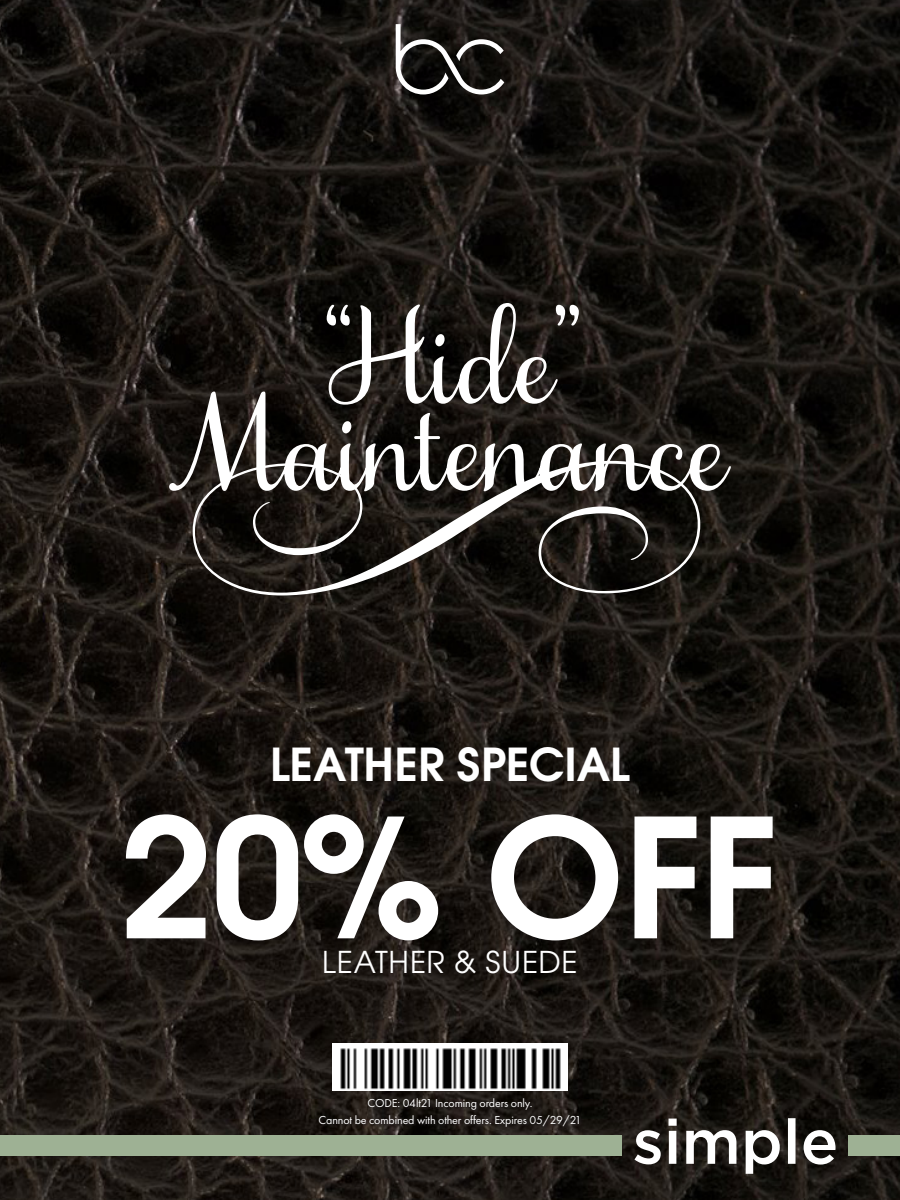
<style>
.page{position:relative;width:900px;height:1200px;background:#fff}
.page>*{position:absolute;margin:0;border:0;box-sizing:border-box;transform-origin:0 0}
.t1{font:700 164.85px "Te X Gyre Adventor";color:#fff}
.t2{font:700 45.3px "Te X Gyre Adventor";letter-spacing:-.005em;color:#fff}
.t3{font:30px "Te X Gyre Adventor";letter-spacing:.025em;color:#fff}
.t4{font:12px "Futura PT";letter-spacing:-.01em;color:#fff}
</style>
<div class="page">
<img style="left:0;top:0;width:900px;height:1200px">
<div style="left:116px;top:808px;width:660px;height:172px;background:#231f20;opacity:.35"></div>
<svg style="left:634px;top:1118px;width:202px;height:56px"></svg>
<svg style="left:396px;top:24px;width:108px;height:70px"></svg>
<div style="left:0;top:1136px;width:622px;height:20px;background:#9eb194"></div>
<img style="left:333px;top:1044px;width:234px;height:46px">
<div style="left:320px;top:1099px;width:262px;height:30px;background:#231f20;opacity:.77"></div>
<div style="left:848px;top:1136px;width:52px;height:20px;background:#9eb194"></div>
<div style="left:268px;top:742px;width:367px;height:44px;background:#231f20;opacity:.22"></div>
<svg style="left:193px;top:491px;width:507px;height:104px;background:#2d2925"></svg>
<svg style="left:169px;top:392px;width:562px;height:99px"></svg>
<svg style="left:327px;top:303px;width:252px;height:102px"></svg>
<p class="t2" style="left:270px;top:725px;width:361px">LEATHER SPECIAL</p>
<p class="t1" style="left:120px;top:735px;width:660px">20% OFF</p>
<p class="t3" style="left:322px;top:938px;width:257px">LEATHER &amp; SUEDE</p>
<p class="t4" style="left:367px;top:1096px;width:167px">CODE: 04lt21 Incoming orders only.</p>
<p class="t4" style="left:319px;top:1113px;width:264px">Cannot be combined with other offers. Expires 05/29/21</p>
</div>
